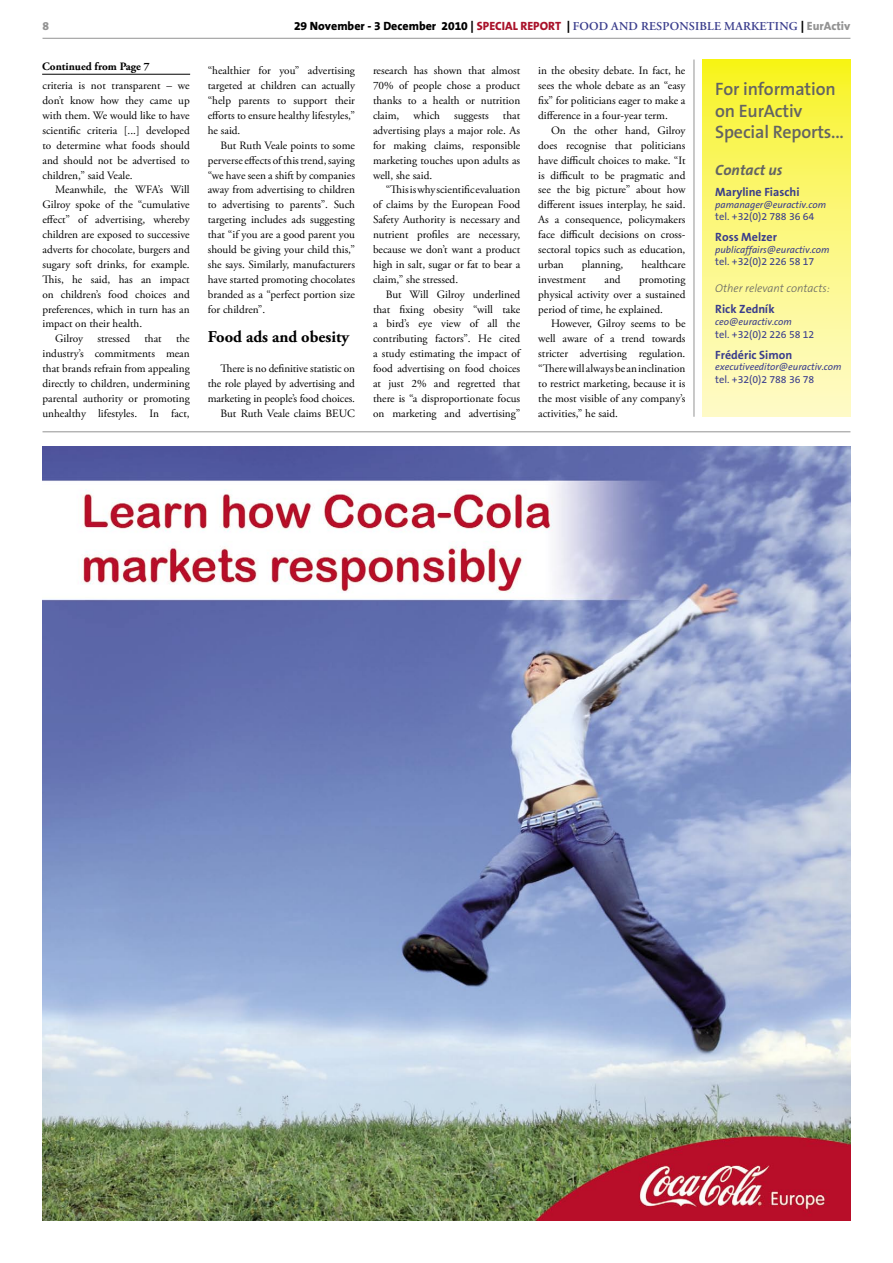
<style>
.page{position:relative;width:893px;height:1263px;background:#fff}
.page>*{position:absolute;margin:0;border:0;box-sizing:border-box;transform-origin:0 0}
.txt_-_courant{font:600 18px/21.6px "The Sans B6";letter-spacing:-.01em;color:#636363}
.titre_-_2{font:700 16.5px "Adobe Garamond Pro";color:#000}
.txt_-_courant-2{font:italic 700 15px "The Sans B7";color:#636363}
.t1{font:800 12px "The Sans B8";color:#000}
.txt_-_courant-3{font:700 12px "The Sans B7";color:#3a3d8c}
.t2{font:800 12px "The Sans B8";color:#939393}
.txt_-_courant-4{font:11.25px/14.9px "Adobe Garamond Pro";color:#000;text-align:justify}
.txt_-_courant-5{font:italic 300 11.25px "The Sans B3";color:#636363}
.txt_-_courant-6{font:700 11.25px "Adobe Garamond Pro";color:#000}
.txt_-_courant-7{font:10.5px "The Sans B5 Plain";color:#3a3d8c}
.txt_-_courant-8{font:italic 9.75px "The Sans B5 Plain";color:#3a3d8c}
.s1{color:#a9122a}
.s2{font-family:"Adobe Garamond Pro";font-weight:600;color:#3a3d8c}
.s3{color:#939393}
</style>
<div class="page">
<hr style="left:43px;top:38px;width:807px;height:1px;background:#939393">
<svg style="left:702px;top:60px;width:148px;height:357px;background:#fbf77c"></svg>
<hr style="left:43px;top:432px;width:807px;height:1px;background:#939393">
<hr style="left:42px;top:74px;width:148px;height:1px;background:#000">
<hr style="left:694px;top:60px;width:1px;height:357px;background:#939393">
<img style="left:43px;top:446px;width:807px;height:774px">
<p class="t2" style="left:43px;top:20px;width:8px">8</p>
<p class="t1" style="left:294px;top:20px;width:558px">29 November - 3 December 2010 | <span class="s1">SPECIAL REPORT</span> | <span class="s2">FOOD AND RESPONSIBLE MARKETING</span> | <span class="s3">EurActiv</span></p>
<p class="txt_-_courant-6" style="left:42px;top:59px;width:109px">Continued from Page 7</p>
<p class="txt_-_courant-4" style="left:43px;top:79px;width:149px">criteria is not transparent – we don’t know how they came up with them. We would like to have scientific criteria [...] developed to determine what foods should and should not be advertised to children,” said Veale.</p>
<p class="txt_-_courant-4" style="left:43px;top:183px;width:149px;text-indent:13px">Meanwhile, the WFA’s Will Gilroy spoke of the “cumulative effect” of advertising, whereby children are exposed to successive adverts for chocolate, burgers and sugary soft drinks, for example.<br>This, he said, has an impact on children’s food choices and preferences, which in turn has an impact on their health.</p>
<p class="txt_-_courant-4" style="left:55px;top:332px;width:29px">Gilroy</p>
<p class="txt_-_courant-4" style="left:97px;top:332px;width:34px">stressed</p>
<p class="txt_-_courant-4" style="left:144px;top:332px;width:19px">that</p>
<p class="txt_-_courant-4" style="left:43px;top:332px;width:149px;text-indent:134px">the industry’s commitments mean that brands refrain from appealing directly to children, undermining parental authority or promoting unhealthy lifestyles. In fact,</p>
<p class="txt_-_courant-4" style="left:208px;top:64px;width:149px">“healthier for you” advertising targeted at children can actually “help parents to support their efforts to ensure healthy lifestyles,” he said.</p>
<p class="txt_-_courant-4" style="left:208px;top:138px;width:149px;text-indent:13px">But Ruth Veale points to some perverse effects of this trend, saying “we have seen a shift by companies away from advertising to children to advertising to parents”. Such targeting includes ads suggesting that “if you are a good parent you should be giving your child this,” she says. Similarly, manufacturers have started promoting chocolates branded as a “perfect portion size for children”.</p>
<p class="titre_-_2" style="left:208px;top:327px;width:143px">Food ads and obesity</p>
<p class="txt_-_courant-4" style="left:208px;top:361px;width:149px;text-indent:13px">There is no definitive statistic on the role played by advertising and marketing in people’s food choices.</p>
<p class="txt_-_courant-4" style="left:220px;top:406px;width:136px">But Ruth Veale claims BEUC</p>
<p class="txt_-_courant-4" style="left:373px;top:64px;width:149px">research has shown that almost 70% of people chose a product thanks to a health or nutrition claim,</p>
<p class="txt_-_courant-4" style="left:373px;top:108px;width:149px;text-indent:130px">that advertising plays a major role. As for making claims, responsible marketing touches upon adults as well, she said.</p>
<p class="txt_-_courant-4" style="left:373px;top:183px;width:149px;text-indent:13px">“This is why scientific evaluation of claims by the European Food Safety Authority is necessary and nutrient profiles are necessary, because we don’t want a product high in salt, sugar or fat to bear a claim,” she stressed.</p>
<p class="txt_-_courant-4" style="left:373px;top:287px;width:149px;text-indent:13px">But Will Gilroy underlined that fixing obesity “will take a bird’s eye view of all the contributing factors”. He cited a study estimating the impact of food advertising on food choices at just 2% and regretted that there is “a disproportionate focus on marketing and advertising”</p>
<p class="txt_-_courant-4" style="left:414px;top:108px;width:28px">which</p>
<p class="txt_-_courant-4" style="left:454px;top:108px;width:36px">suggests</p>
<p class="txt_-_courant-4" style="left:538px;top:64px;width:149px">in the obesity debate. In fact, he sees the whole debate as an “easy fix” for politicians eager to make a difference in a four-year term.</p>
<p class="txt_-_courant-4" style="left:538px;top:123px;width:149px;text-indent:13px">On the other hand, Gilroy does recognise that politicians have difficult choices to make. “It is difficult to be pragmatic and see the big picture” about how different issues interplay, he said.<br>As a consequence, policymakers face difficult decisions on cross&shy;sectoral topics such as education, urban</p>
<p class="txt_-_courant-4" style="left:582px;top:257px;width:43px">planning,</p>
<p class="txt_-_courant-4" style="left:641px;top:257px;width:45px">healthcare</p>
<p class="txt_-_courant-4" style="left:538px;top:272px;width:49px">investment</p>
<p class="txt_-_courant-4" style="left:604px;top:272px;width:18px">and</p>
<p class="txt_-_courant-4" style="left:538px;top:272px;width:149px;text-indent:101px">promoting physical activity over a sustained period of time, he explained.</p>
<p class="txt_-_courant-4" style="left:538px;top:317px;width:149px;text-indent:13px">However, Gilroy seems to be well aware of a trend towards stricter advertising regulation. “There will always be an inclination to restrict marketing, because it is the most visible of any company’s activities,” he said.</p>
<p class="txt_-_courant" style="left:715px;top:79px;width:130px">For information on EurActiv<br>Special Reports...</p>
<p class="txt_-_courant-2" style="left:715px;top:162px;width:69px">Contact us</p>
<p class="txt_-_courant-3" style="left:715px;top:185px;width:86px">Maryline Fiaschi</p>
<p class="txt_-_courant-8" style="left:715px;top:199px;width:112px">pamanager@euractiv.com</p>
<p class="txt_-_courant-7" style="left:715px;top:211px;width:101px">tel. +32(0)2 788 36 64</p>
<p class="txt_-_courant-3" style="left:715px;top:231px;width:63px">Ross Melzer</p>
<p class="txt_-_courant-8" style="left:715px;top:244px;width:116px">publicaffairs@euractiv.com</p>
<p class="txt_-_courant-7" style="left:715px;top:256px;width:101px">tel. +32(0)2 226 58 17</p>
<p class="txt_-_courant-5" style="left:715px;top:283px;width:116px">Other relevant contacts:</p>
<p class="txt_-_courant-3" style="left:715px;top:303px;width:61px">Rick Zedník</p>
<p class="txt_-_courant-8" style="left:715px;top:317px;width:78px">ceo@euractiv.com</p>
<p class="txt_-_courant-7" style="left:715px;top:329px;width:101px">tel. +32(0)2 226 58 12</p>
<p class="txt_-_courant-3" style="left:715px;top:348px;width:79px">Frédéric Simon</p>
<p class="txt_-_courant-8" style="left:715px;top:362px;width:128px">executiveeditor@euractiv.com</p>
<p class="txt_-_courant-7" style="left:715px;top:374px;width:101px">tel. +32(0)2 788 36 78</p>
</div>
